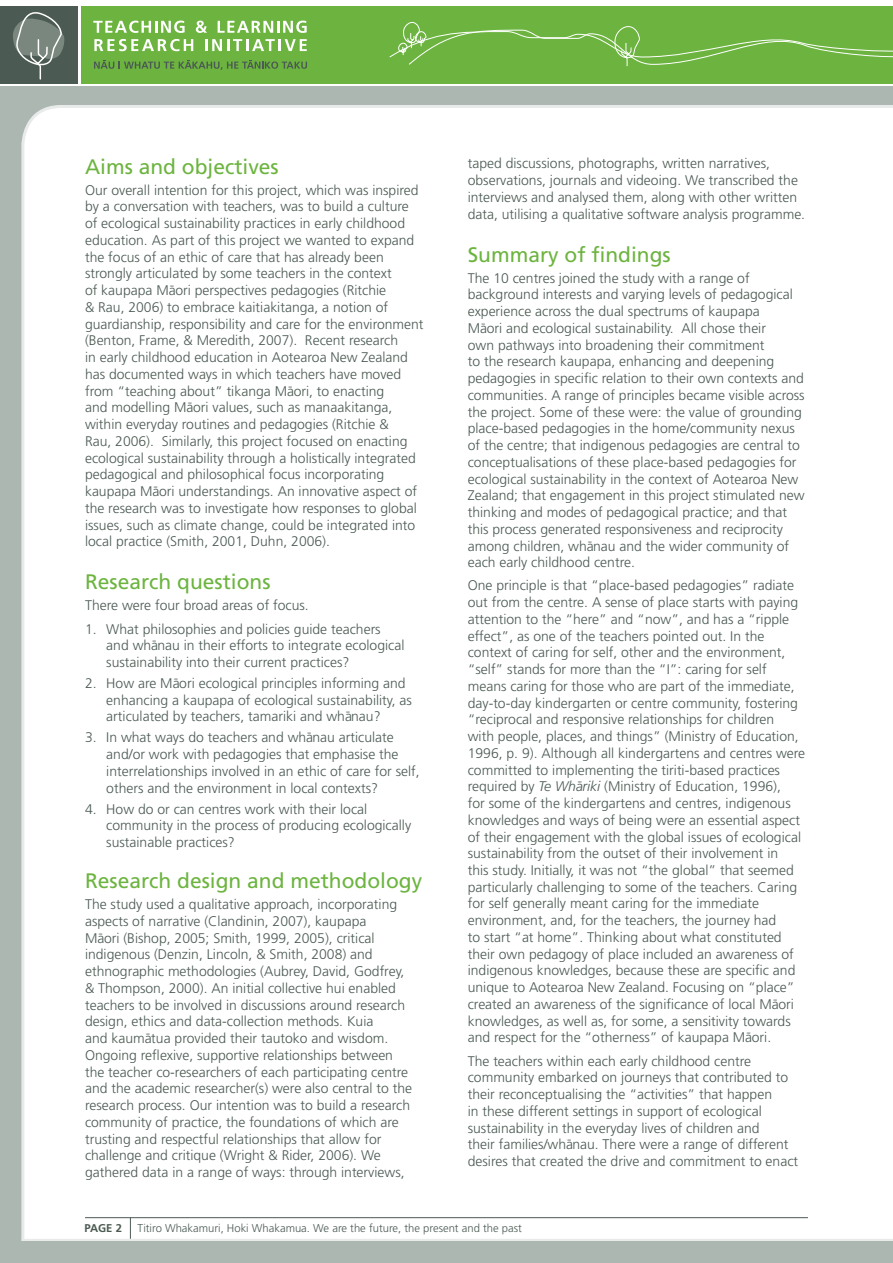
<style>
.page{position:relative;width:893px;height:1263px;background:#fff}
.page>*{position:absolute;margin:0;border:0;box-sizing:border-box;transform-origin:0 0}
.t1{font:21px "Frutiger";color:#6cb43f}
.t2{font:300 13.95px/16.8px "Frutiger";color:#4b5a52}
.t3{font:300 11.25px "Frutiger";color:#4b5a52}
.t4{font:700 11.25px "Frutiger";color:#4b5a52}
.s1{font-style:italic}
</style>
<div class="page">
<div style="left:81px;top:6px;width:812px;height:78px;background:#6cb43f"></div>
<svg style="left:389px;top:22px;width:504px;height:45px"></svg>
<div style="left:0;top:86px;width:893px;height:1177px;background:#acb7b1"></div>
<div style="left:21px;top:105px;width:872px;height:1136px;background:#fff"></div>
<hr style="left:22px;top:1239px;width:871px;height:3px;background:#e8ebe9">
<div style="left:0;top:6px;width:78px;height:78px;background:#4b5a52"></div>
<hr style="left:85px;top:1217px;width:723px;height:1px;background:#4b5a52">
<svg style="left:130px;top:1217px;width:1px;height:22px"></svg>
<svg style="left:13px;top:12px;width:52px;height:154px"></svg>
<svg style="left:94px;top:39px;width:99px;height:12px"></svg>
<svg style="left:205px;top:39px;width:102px;height:12px"></svg>
<svg style="left:93px;top:21px;width:92px;height:12px"></svg>
<svg style="left:196px;top:21px;width:11px;height:12px"></svg>
<svg style="left:218px;top:21px;width:89px;height:12px"></svg>
<svg style="left:94px;top:60px;width:213px;height:10px"></svg>
<h1 class="t1" style="left:85px;top:154px;width:195px">Aims and objectives</h1>
<p class="t2" style="left:85px;top:181px;width:340px">Our overall intention for this project, which was inspired by a conversation with teachers, was to build a culture of ecological sustainability practices in early childhood education. As part of this project we wanted to expand the focus of an ethic of care that has already been strongly articulated by some teachers in the context<br>of kaupapa Ma¯ori perspectives pedagogies (Ritchie<br>&amp; Rau, 2006) to embrace kaitiakitanga, a notion of guardianship, responsibility and care for the environment (Benton, Frame, &amp; Meredith, 2007). Recent research<br>in early childhood education in Aotearoa New Zealand has documented ways in which teachers have moved from “teaching about” tikanga Ma¯ori, to enacting<br>and modelling Ma¯ori values, such as manaakitanga, within everyday routines and pedagogies (Ritchie &amp;<br>Rau, 2006). Similarly, this project focused on enacting ecological sustainability through a holistically integrated pedagogical and philosophical focus incorporating kaupapa Ma¯ori understandings. An innovative aspect of the research was to investigate how responses to global issues, such as climate change, could be integrated into local practice (Smith, 2001, Duhn, 2006).</p>
<h1 class="t1" style="left:85px;top:570px;width:187px">Research questions</h1>
<p class="t2" style="left:85px;top:597px;width:225px">There were four broad areas of focus.</p>
<p class="t2" style="left:106px;top:620px;width:300px;text-indent:-21px">1. What philosophies and policies guide teachers and wha¯nau in their efforts to integrate ecological sustainability into their current practices?</p>
<p class="t2" style="left:106px;top:675px;width:307px;text-indent:-21px">2. How are Ma¯ori ecological principles informing and enhancing a kaupapa of ecological sustainability, as articulated by teachers, tamariki and wha¯nau?</p>
<p class="t2" style="left:106px;top:729px;width:315px;text-indent:-21px">3. In what ways do teachers and wha¯nau articulate and/or work with pedagogies that emphasise the interrelationships involved in an ethic of care for self, others and the environment in local contexts?</p>
<p class="t2" style="left:106px;top:800px;width:306px;text-indent:-21px">4. How do or can centres work with their local community in the process of producing ecologically sustainable practices?</p>
<h1 class="t1" style="left:85px;top:868px;width:339px">Research design and methodology</h1>
<p class="t2" style="left:85px;top:896px;width:329px">The study used a qualitative approach, incorporating aspects of narrative (Clandinin, 2007), kaupapa<br>Ma¯ori (Bishop, 2005; Smith, 1999, 2005), critical indigenous (Denzin, Lincoln, &amp; Smith, 2008) and ethnographic methodologies (Aubrey, David, Godfrey, &amp; Thompson, 2000). An initial collective hui enabled teachers to be involved in discussions around research design, ethics and data-collection methods. Kuia<br>and kauma¯tua provided their tautoko and wisdom.<br>Ongoing reflexive, supportive relationships between the teacher co-researchers of each participating centre and the academic researcher(s) were also central to the research process. Our intention was to build a research community of practice, the foundations of which are trusting and respectful relationships that allow for challenge and critique (Wright &amp; Rider, 2006). We gathered data in a range of ways: through interviews,</p>
<p class="t2" style="left:468px;top:155px;width:339px">taped discussions, photographs, written narratives, observations, journals and videoing. We transcribed the interviews and analysed them, along with other written data, utilising a qualitative software analysis programme.</p>
<h1 class="t1" style="left:468px;top:242px;width:205px">Summary of findings</h1>
<p class="t2" style="left:468px;top:269px;width:338px">The 10 centres joined the study with a range of background interests and varying levels of pedagogical experience across the dual spectrums of kaupapa<br>Ma¯ori and ecological sustainability. All chose their<br>own pathways into broadening their commitment<br>to the research kaupapa, enhancing and deepening pedagogies in specific relation to their own contexts and communities. A range of principles became visible across the project. Some of these were: the value of grounding place-based pedagogies in the home/community nexus of the centre; that indigenous pedagogies are central to conceptualisations of these place-based pedagogies for ecological sustainability in the context of Aotearoa New Zealand; that engagement in this project stimulated new thinking and modes of pedagogical practice; and that this process generated responsiveness and reciprocity among children, wha¯nau and the wider community of each early childhood centre.</p>
<p class="t2" style="left:468px;top:577px;width:339px">One principle is that “place-based pedagogies” radiate out from the centre. A sense of place starts with paying attention to the “here” and “now”, and has a “ripple effect”, as one of the teachers pointed out. In the context of caring for self, other and the environment, “self” stands for more than the “I”: caring for self means caring for those who are part of the immediate, day-to-day kindergarten or centre community, fostering “reciprocal and responsive relationships for children<br>with people, places, and things” (Ministry of Education, 1996, p. 9). Although all kindergartens and centres were committed to implementing the tiriti-based practices required by <span class="s1">Te Wha¯riki</span> (Ministry of Education, 1996),<br>for some of the kindergartens and centres, indigenous knowledges and ways of being were an essential aspect of their engagement with the global issues of ecological sustainability from the outset of their involvement in<br>this study. Initially, it was not “the global” that seemed particularly challenging to some of the teachers. Caring for self generally meant caring for the immediate environment, and, for the teachers, the journey had<br>to start “at home”. Thinking about what constituted their own pedagogy of place included an awareness of indigenous knowledges, because these are specific and unique to Aotearoa New Zealand. Focusing on “place” created an awareness of the significance of local Ma¯ori knowledges, as well as, for some, a sensitivity towards and respect for the “otherness” of kaupapa Ma¯ori.</p>
<p class="t2" style="left:468px;top:1052px;width:332px">The teachers within each early childhood centre community embarked on journeys that contributed to their reconceptualising the “activities” that happen<br>in these different settings in support of ecological sustainability in the everyday lives of children and<br>their families/wha¯nau. There were a range of different desires that created the drive and commitment to enact</p>
<p class="t4" style="left:85px;top:1221px;width:39px">PAGE 2</p>
<p class="t3" style="left:137px;top:1221px;width:386px">Titiro Whakamuri, Hoki Whakamua. We are the future, the present and the past</p>
</div>
